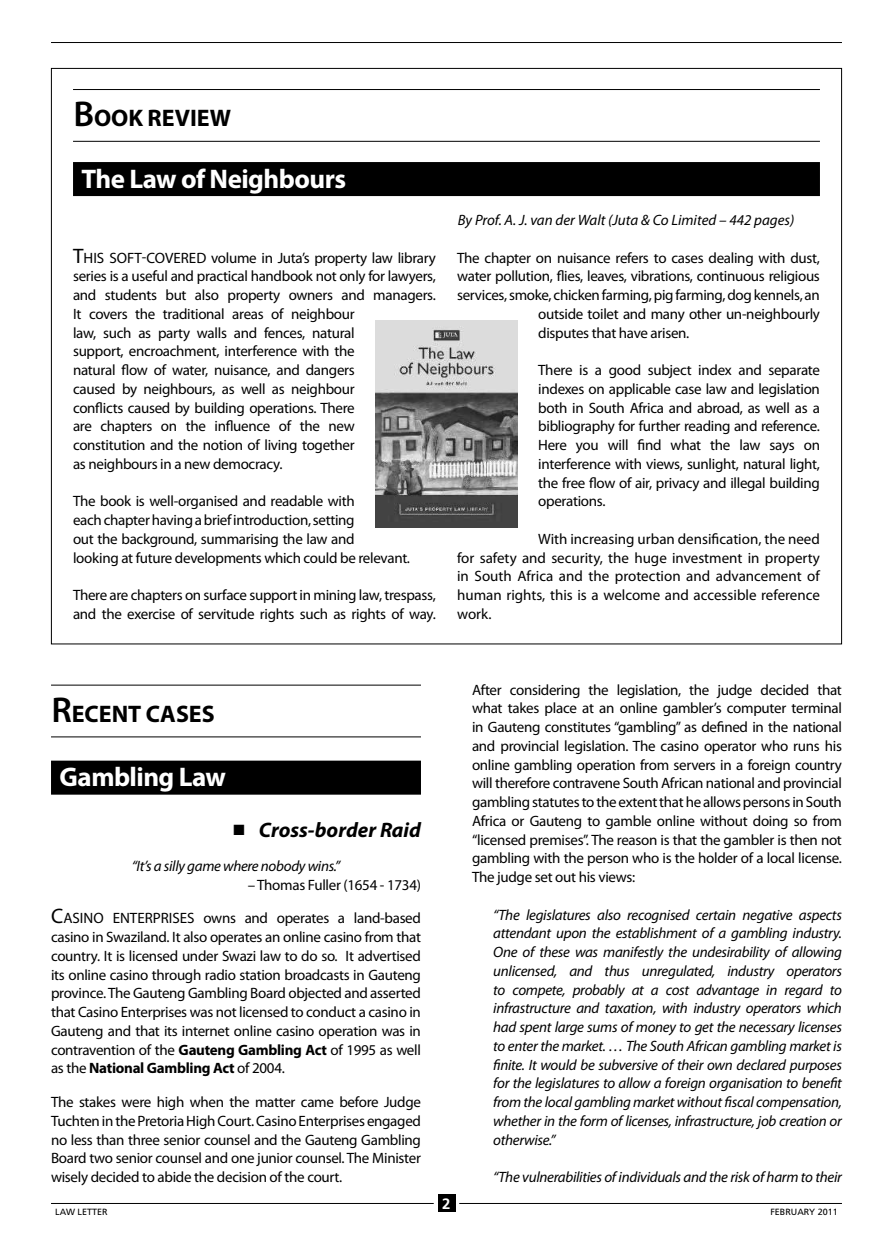
<style>
.page{position:relative;width:893px;height:1246px;background:#fff}
.page>*{position:absolute;margin:0;border:0;box-sizing:border-box;transform-origin:0 0}
.t1{font:700 27px "Myriad Pro";letter-spacing:-.02em;color:#fff}
.t2{font:700 24px "Myriad Pro";color:#000}
.t3{font:italic 700 21px "Myriad Pro";color:#000}
.t4{font:15px/18.8px "Myriad Pro";letter-spacing:-.02em;color:#000;text-align:justify}
.t5{font:italic 15px/18.8px "Myriad Pro";letter-spacing:-.02em;color:#000;text-align:justify}
.t6{font:italic 15px "Myriad Pro";color:#000}
.t7{font:700 15px "Frutiger";color:#fff}
.t8{font:9px "Frutiger";color:#000}
.s1{font-weight:600;font-size:36px}
.s2{font-size:21px}
.s3{font-family:"European Pi Three";font-weight:400;font-style:normal;font-size:15px}
.s4{font-weight:700}
</style>
<div class="page">
<div style="left:438px;top:1195px;width:17px;height:17px;background:#000"></div>
<hr style="left:459px;top:1203px;width:383px;height:1px;background:#000">
<hr style="left:51px;top:1203px;width:383px;height:1px;background:#000">
<hr style="left:51px;top:42px;width:791px;height:1px;background:#000">
<hr style="left:73px;top:89px;width:747px;height:1px;background:#000">
<hr style="left:73px;top:141px;width:747px;height:1px;background:#000">
<div style="left:73px;top:162px;width:747px;height:34px;background:#000"></div>
<img style="left:376px;top:321px;width:141px;height:207px">
<hr style="left:51px;top:685px;width:370px;height:1px;background:#000">
<hr style="left:51px;top:736px;width:370px;height:1px;background:#000">
<div style="left:51px;top:761px;width:370px;height:34px;background:#000"></div>
<h2 class="t2" style="left:73px;top:105px;width:159px"><span class="s1">B</span>OOK REVIEW</h2>
<h1 class="t1" style="left:82px;top:163px;width:266px">The Law of Neighbours</h1>
<p class="t4" style="left:73px;top:248px;width:18px"><span class="s2">T</span>his</p>
<p class="t4" style="left:109px;top:248px;width:9px">soft</p>
<p class="t4" style="left:73px;top:248px;width:364px;text-align:left;text-indent:69px">-covered volume in Juta’s property law library series is a useful and practical handbook not only for lawyers, and students but also property owners and managers.<br>It covers the traditional areas of neighbour<br>law, such as party walls and fences, natural<br>support, encroachment, interference with the<br>natural flow of water, nuisance, and dangers<br>caused by neighbours, as well as neighbour<br>conflicts caused by building operations. There<br>are chapters on the influence of the new<br>constitution and the notion of living together<br>as neighbours in a new democracy.</p>
<p class="t4" style="left:73px;top:492px;width:339px;text-align:left">The book is well-organised and readable with<br>each chapter having a brief introduction, setting<br>out the background, summarising the law and<br>looking at future developments which could be relevant.</p>
<p class="t4" style="left:73px;top:585px;width:364px">There are chapters on surface support in mining law, trespass, and the exercise of servitude rights such as rights of way.</p>
<p class="t6" style="left:458px;top:211px;width:338px">By Prof. A. J. van der Walt (Juta &amp; Co Limited – 442 pages)</p>
<p class="t4" style="left:457px;top:248px;width:364px">The chapter on nuisance refers to cases dealing with dust,</p>
<p class="t4" style="left:457px;top:267px;width:364px">water pollution, flies, leaves, vibrations, continuous religious</p>
<p class="t4" style="left:457px;top:285px;width:364px">services, smoke, chicken farming, pig farming, dog kennels, an</p>
<p class="t4" style="left:538px;top:304px;width:283px">outside toilet and many other un-neighbourly</p>
<p class="t4" style="left:538px;top:323px;width:153px">disputes that have arisen.</p>
<p class="t4" style="left:538px;top:360px;width:283px">There is a good subject index and separate indexes on applicable case law and legislation both in South Africa and abroad, as well as a bibliography for further reading and reference.<br>Here you will find what the law says on interference with views, sunlight, natural light, the free flow of air, privacy and illegal building operations.</p>
<p class="t4" style="left:457px;top:529px;width:364px;text-indent:81px">With increasing urban densification, the need for safety and security, the huge investment in property in South Africa and the protection and advancement of human rights, this is a welcome and accessible reference work.</p>
<h2 class="t2" style="left:51px;top:700px;width:35px"><span class="s1">R</span>ecent</h2>
<h2 class="t2" style="left:146px;top:700px;width:71px">CASES</h2>
<h1 class="t1" style="left:60px;top:762px;width:168px">Gambling Law</h1>
<h3 class="t3" style="left:233px;top:816px;width:190px"><span class="s3">L</span> Cross-border Raid</h3>
<p class="t5" style="left:132px;top:856px;width:210px">“It’s a silly game where nobody wins.”</p>
<p class="t4" style="left:248px;top:875px;width:175px">– Thomas Fuller (1654 - 1734)</p>
<p class="t4" style="left:51px;top:909px;width:22px"><span class="s2">C</span>asino</p>
<p class="t4" style="left:113px;top:909px;width:40px">Enterpris</p>
<p class="t4" style="left:51px;top:909px;width:371px;text-indent:129px">es owns and operates a land-based casino in Swaziland. It also operates an online casino from that country. It is licensed under Swazi law to do so. It advertised its online casino through radio station broadcasts in Gauteng province. The Gauteng Gambling Board objected and asserted that Casino Enterprises was not licensed to conduct a casino in Gauteng and that its internet online casino operation was in contravention of the <span class="s4">Gauteng Gambling Act</span> of 1995 as well as the <span class="s4">National Gambling Act</span> of 2004.</p>
<p class="t4" style="left:51px;top:1092px;width:371px">The stakes were high when the matter came before Judge Tuchten in the Pretoria High Court. Casino Enterprises engaged no less than three senior counsel and the Gauteng Gambling Board two senior counsel and one junior counsel. The Minister wisely decided to abide the decision of the court.</p>
<p class="t4" style="left:472px;top:680px;width:371px">After considering the legislation, the judge decided that what takes place at an online gambler’s computer terminal in Gauteng constitutes “gambling” as defined in the national and provincial legislation. The casino operator who runs his online gambling operation from servers in a foreign country will therefore contravene South African national and provincial gambling statutes to the extent that he allows persons in South Africa or Gauteng to gamble online without doing so from “licensed premises”. The reason is that the gambler is then not gambling with the person who is the holder of a local license.<br>The judge set out his views:</p>
<p class="t5" style="left:493px;top:905px;width:350px">“The legislatures also recognised certain negative aspects attendant upon the establishment of a gambling industry.<br>One of these was manifestly the undesirability of allowing unlicensed, and thus unregulated, industry operators to compete, probably at a cost advantage in regard to infrastructure and taxation, with industry operators which had spent large sums of money to get the necessary licenses to enter the market. … The South African gambling market is finite. It would be subversive of their own declared purposes for the legislatures to allow a foreign organisation to benefit from the local gambling market without fiscal compensation, whether in the form of licenses, infrastructure, job creation or otherwise.”</p>
<p class="t5" style="left:493px;top:1167px;width:350px">“The vulnerabilities of individuals and the risk of harm to their</p>
<p class="t7" style="left:442px;top:1195px;width:10px">2</p>
<p class="t8" style="left:55px;top:1206px;width:54px">LAW LETTER</p>
<p class="t8" style="left:770px;top:1206px;width:69px">FEBRUARY 2011</p>
</div>
